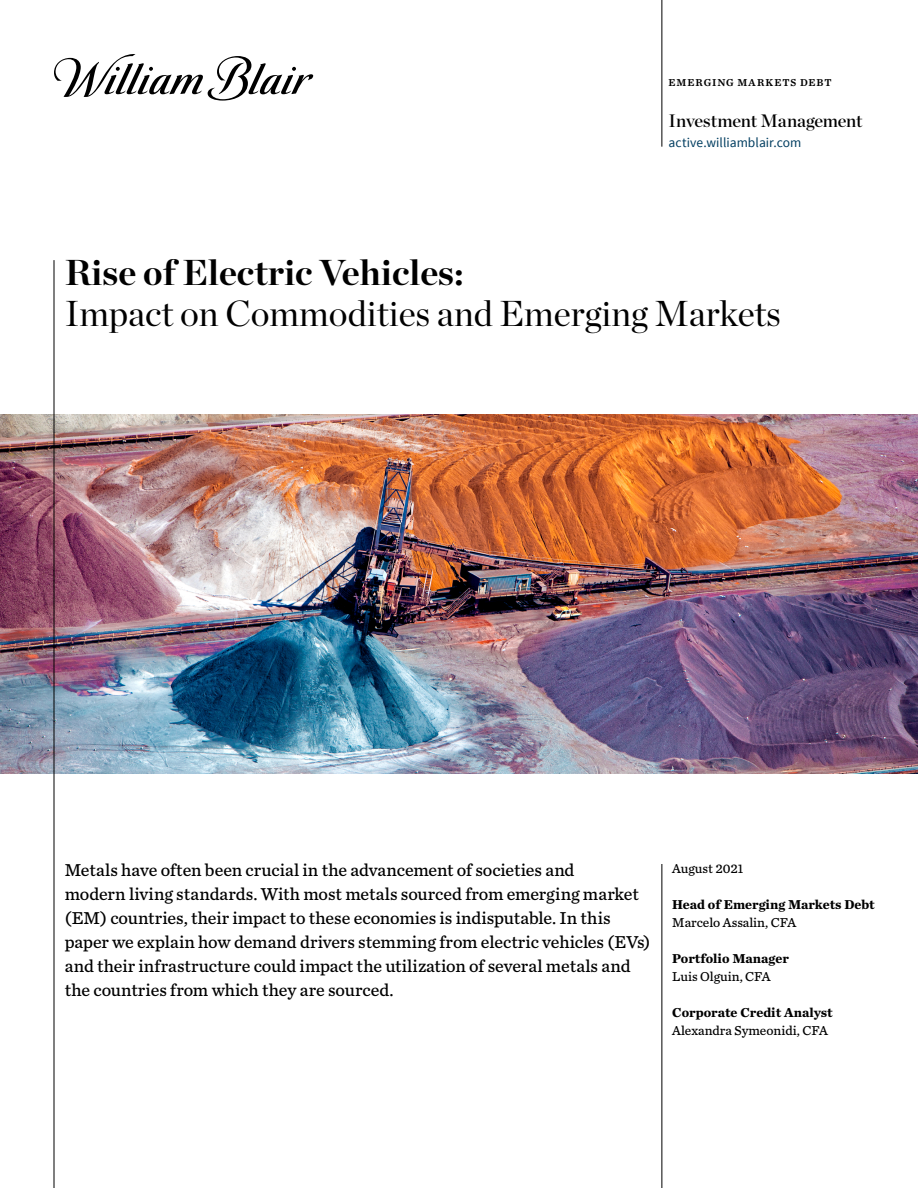
<style>
.page{position:relative;width:918px;height:1188px;background:#fff}
.page>*{position:absolute;margin:0;border:0;box-sizing:border-box;transform-origin:0 0}
.t1{font:36px "Chronicle Display";color:#000}
.t2{font:700 36px "Chronicle Display";color:#000}
.t3{font:18px/24px "Chronicle Text G4";color:#000}
.t4{font:18px "Chronicle Display Semi";letter-spacing:-.01em;color:#000}
.t5{font:13.5px "Chronicle Text G4";color:#000}
.t6{font:700 13.5px "Chronicle Text G4";color:#000}
.t7{font:13.5px "Source Sans Pro";letter-spacing:.005em;color:#003d60}
.t8{font:10.5px "Chronicle Text G4 Semi";letter-spacing:.09em;color:#000}
</style>
<div class="page">
<img style="left:0;top:414px;width:918px;height:360px">
<svg style="left:54px;top:54px;width:259px;height:47px"></svg>
<hr style="left:662px;top:864px;width:1px;height:324px;background:#000">
<hr style="left:54px;top:260px;width:1px;height:928px;background:#000">
<hr style="left:662px;top:0;width:1px;height:147px;background:#000">
<p class="t8" style="left:669px;top:74px;width:165px">EMERGING MARKETS DEBT</p>
<p class="t4" style="left:669px;top:107px;width:196px">Investment Management</p>
<p class="t7" style="left:669px;top:134px;width:134px">active.williamblair.com</p>
<h1 class="t2" style="left:65px;top:243px;width:400px">Rise of Electric Vehicles:</h1>
<h1 class="t1" style="left:65px;top:285px;width:718px">Impact on Commodities and Emerging Markets</h1>
<p class="t3" style="left:65px;top:857px;width:587px">Metals have often been crucial in the advancement of societies and<br>modern living standards. With most metals sourced from emerging market (EM) countries, their impact to these economies is indisputable. In this paper we explain how demand drivers stemming from electric vehicles (EVs) and their infrastructure could impact the utilization of several metals and the countries from which they are sourced.</p>
<p class="t5" style="left:672px;top:858px;width:73px">August 2021</p>
<p class="t6" style="left:672px;top:894px;width:204px">Head of Emerging Markets Debt</p>
<p class="t5" style="left:672px;top:912px;width:125px">Marcelo Assalin, CFA</p>
<p class="t6" style="left:672px;top:948px;width:118px">Portfolio Manager</p>
<p class="t5" style="left:672px;top:966px;width:100px">Luis Olguin, CFA</p>
<p class="t6" style="left:672px;top:1002px;width:162px">Corporate Credit Analyst</p>
<p class="t5" style="left:672px;top:1020px;width:157px">Alexandra Symeonidi, CFA</p>
</div>
